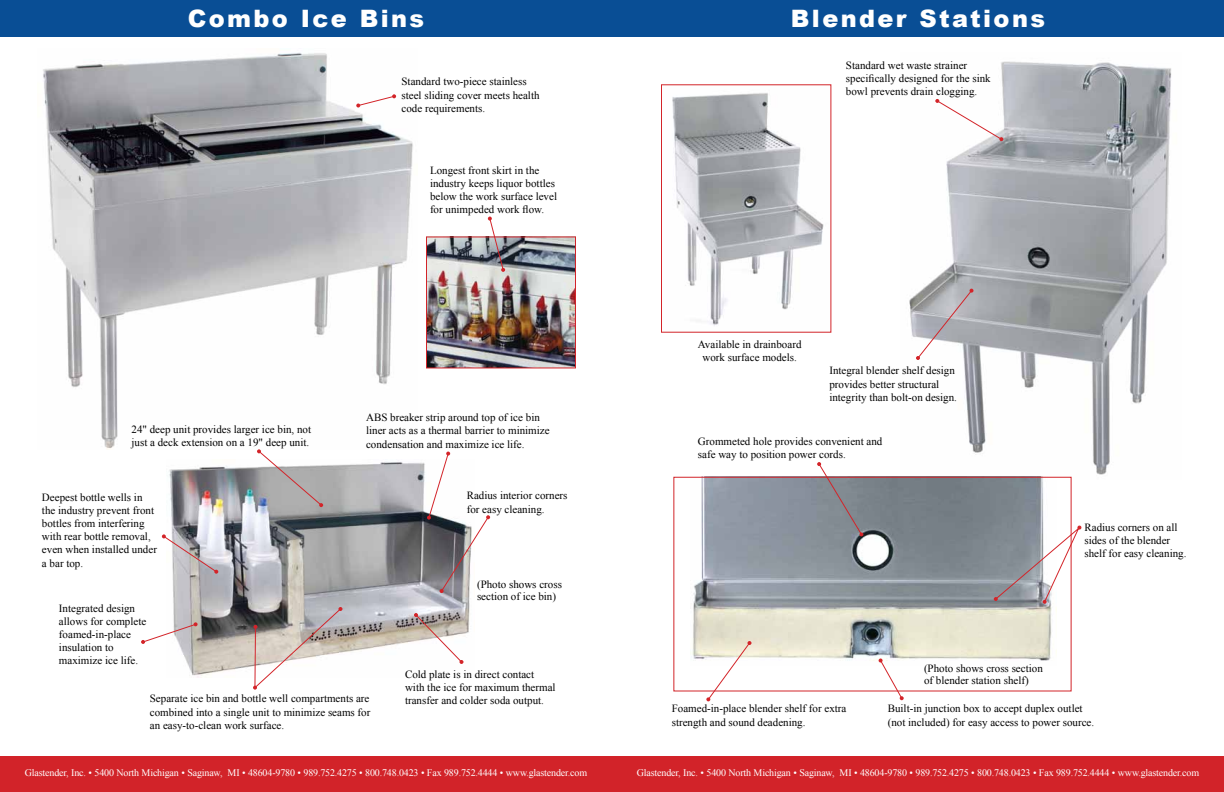
<style>
.page{position:relative;width:1224px;height:792px;background:#fff}
.page>*{position:absolute;margin:0;border:0;box-sizing:border-box;transform-origin:0 0}
.t1{font:900 24px "Arial";letter-spacing:.1em;color:#fff}
.t2{font:11px/13.2px "Times New Roman";color:#000}
.t3{font:10px "Times New Roman";letter-spacing:-.015em;color:#fff}
</style>
<div class="page">
<div style="left:0;top:756px;width:1224px;height:36px;background:#d22329"></div>
<div style="left:0;top:0;width:1224px;height:36px;background:#094e95"></div>
<img style="left:900px;top:61px;width:272px;height:416px">
<img style="left:690px;top:479px;width:362px;height:183px">
<div style="left:673px;top:477px;width:399px;height:215px;border:1px solid #d32429"></div>
<img style="left:428px;top:238px;width:146px;height:128px">
<div style="left:426px;top:236px;width:150px;height:132px;border:1px solid #d32429"></div>
<img style="left:169px;top:462px;width:301px;height:216px">
<img style="left:43px;top:52px;width:370px;height:397px">
<svg style="left:162px;top:534px;width:56px;height:40px"></svg>
<svg style="left:414px;top:613px;width:50px;height:51px"></svg>
<svg style="left:141px;top:622px;width:57px;height:22px"></svg>
<svg style="left:253px;top:607px;width:89px;height:83px"></svg>
<svg style="left:257px;top:449px;width:66px;height:58px"></svg>
<svg style="left:879px;top:659px;width:25px;height:41px"></svg>
<svg style="left:817px;top:462px;width:46px;height:74px"></svg>
<svg style="left:935px;top:99px;width:68px;height:42px"></svg>
<svg style="left:488px;top:217px;width:17px;height:55px"></svg>
<svg style="left:427px;top:452px;width:63px;height:141px"></svg>
<svg style="left:916px;top:289px;width:58px;height:71px"></svg>
<svg style="left:356px;top:94px;width:40px;height:14px"></svg>
<img style="left:672px;top:93px;width:152px;height:233px">
<div style="left:661px;top:84px;width:170px;height:249px;border:1px solid #d32429"></div>
<svg style="left:706px;top:641px;width:46px;height:60px"></svg>
<svg style="left:994px;top:525px;width:87px;height:79px"></svg>
<h1 class="t1" style="left:188px;top:1px;width:238px">Combo Ice Bins</h1>
<h1 class="t1" style="left:791px;top:1px;width:256px">Blender Stations</h1>
<p class="t2" style="left:402px;top:75px;width:140px">Standard two-piece stainless steel sliding cover meets health code requirements.</p>
<p class="t2" style="left:430px;top:163px;width:129px">Longest front skirt in the industry keeps liquor bottles below the work surface level for unimpeded work flow.</p>
<p class="t2" style="left:132px;top:423px;width:181px">24" deep unit provides larger ice bin, not just a deck extension on a 19" deep unit.</p>
<p class="t2" style="left:42px;top:490px;width:117px">Deepest bottle wells in the industry prevent front bottles from interfering with rear bottle removal, even when installed under a bar top.</p>
<p class="t2" style="left:59px;top:601px;width:89px">Integrated design allows for complete foamed-in-place insulation to maximize ice life.</p>
<p class="t2" style="left:366px;top:411px;width:185px">ABS breaker strip around top of ice bin liner acts as a thermal barrier to minimize condensation and maximize ice life.</p>
<p class="t2" style="left:467px;top:489px;width:102px">Radius interior corners for easy cleaning.</p>
<p class="t2" style="left:477px;top:579px;width:86px;line-height:12px">(Photo shows cross section of ice bin)</p>
<p class="t2" style="left:150px;top:692px;width:222px;text-align:justify">Separate ice bin and bottle well compartments are combined into a single unit to minimize seams for an easy-to-clean work surface.</p>
<p class="t2" style="left:405px;top:668px;width:152px">Cold plate is in direct contact with the ice for maximum thermal transfer and colder soda output.</p>
<p class="t2" style="left:846px;top:58px;width:146px">Standard wet waste strainer specifically designed for the sink bowl prevents drain clogging.</p>
<p class="t2" style="left:698px;top:337px;width:105px;text-align:center">Available in drainboard work surface models.</p>
<p class="t2" style="left:829px;top:364px;width:129px">Integral blender shelf design provides better structural integrity than bolt-on design.</p>
<p class="t2" style="left:698px;top:434px;width:186px">Grommeted hole provides convenient and safe way to position power cords.</p>
<p class="t2" style="left:924px;top:662px;width:120px;line-height:12px">(Photo shows cross section of blender station shelf)</p>
<p class="t2" style="left:1084px;top:521px;width:104px">Radius corners on all sides of the blender shelf for easy cleaning.</p>
<p class="t2" style="left:672px;top:702px;width:176px">Foamed-in-place blender shelf for extra strength and sound deadening.</p>
<p class="t2" style="left:888px;top:702px;width:208px">Built-in junction box to accept duplex outlet (not included) for easy access to power source.</p>
<p class="t3" style="left:25px;top:766px;width:564px">Glastender, Inc. • 5400 North Michigan • Saginaw, MI • 48604-9780 • 989.752.4275 • 800.748.0423 • Fax 989.752.4444 • www.glastender.com</p>
<p class="t3" style="left:637px;top:766px;width:564px">Glastender, Inc. • 5400 North Michigan • Saginaw, MI • 48604-9780 • 989.752.4275 • 800.748.0423 • Fax 989.752.4444 • www.glastender.com</p>
</div>
